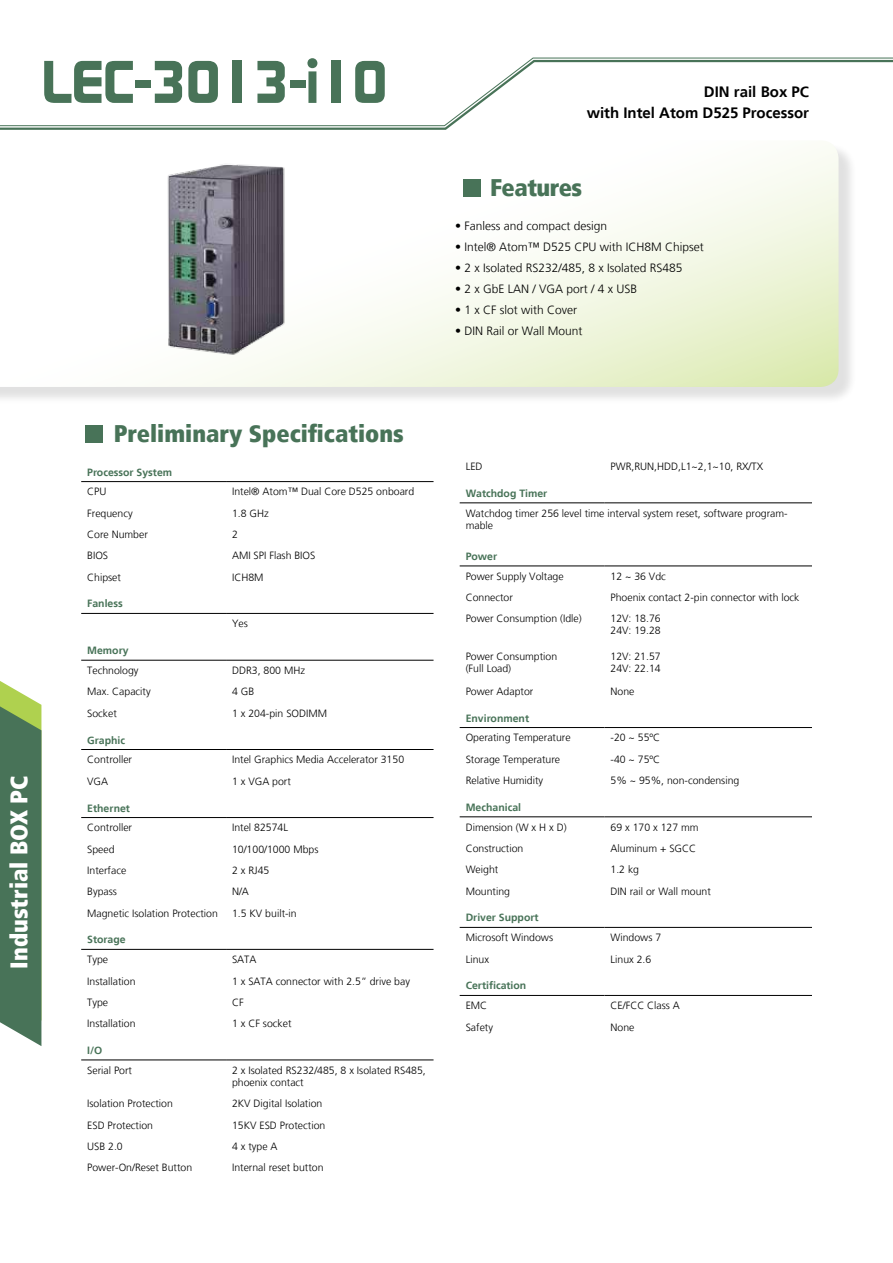
<style>
.page{position:relative;width:893px;height:1263px;background:#fff}
.page>*{position:absolute;margin:0;border:0;box-sizing:border-box;transform-origin:0 0}
.t1{font:700 60px "Continuum";letter-spacing:-.02em;color:#487358}
.t2{font:900 condensed 24px "Frutiger LT";color:#487358}
.t3{font:900 condensed 24px "Frutiger LT";color:#fff}
.t4{font:900 condensed 24px "Frutiger LT";letter-spacing:-.02em;color:#487358}
.t5{font:700 15px/21px "Frutiger LT";color:#000;text-align:right}
.t6{font:300 12px "Frutiger LT";color:#000}
.t7{font:300 10.5px/12px "Frutiger LT";color:#000}
.t8{font:700 10.5px "Frutiger LT";color:#487358}
</style>
<div class="page">
<svg style="left:0;top:126px;width:451px;height:4px;background:#8ea998"></svg>
<svg style="left:0;top:57px;width:893px;height:69px"></svg>
<svg style="left:0;top:681px;width:41px;height:365px;background:#5b8262"></svg>
<div style="left:0;top:143px;width:857px;height:263px;background:#000;opacity:.25"></div>
<svg style="left:0;top:143px;width:838px;height:244px"></svg>
<hr style="left:81px;top:481px;width:145px;height:1px;background:#000">
<hr style="left:226px;top:481px;width:208px;height:1px;background:#000">
<hr style="left:81px;top:613px;width:145px;height:1px;background:#000">
<hr style="left:226px;top:613px;width:208px;height:1px;background:#000">
<hr style="left:81px;top:660px;width:145px;height:1px;background:#000">
<hr style="left:226px;top:660px;width:208px;height:1px;background:#000">
<hr style="left:81px;top:749px;width:145px;height:1px;background:#000">
<hr style="left:226px;top:749px;width:208px;height:1px;background:#000">
<hr style="left:81px;top:817px;width:145px;height:1px;background:#000">
<hr style="left:226px;top:817px;width:208px;height:1px;background:#000">
<hr style="left:81px;top:949px;width:145px;height:1px;background:#000">
<hr style="left:226px;top:949px;width:208px;height:1px;background:#000">
<hr style="left:81px;top:1059px;width:145px;height:1px;background:#000">
<hr style="left:226px;top:1059px;width:208px;height:1px;background:#000">
<hr style="left:460px;top:502px;width:144px;height:1px;background:#000">
<hr style="left:604px;top:502px;width:208px;height:1px;background:#000">
<hr style="left:460px;top:727px;width:144px;height:1px;background:#000">
<hr style="left:604px;top:727px;width:208px;height:1px;background:#000">
<hr style="left:460px;top:816px;width:144px;height:1px;background:#000">
<hr style="left:604px;top:816px;width:208px;height:1px;background:#000">
<hr style="left:460px;top:927px;width:144px;height:1px;background:#000">
<hr style="left:604px;top:927px;width:208px;height:1px;background:#000">
<hr style="left:460px;top:995px;width:144px;height:1px;background:#000">
<hr style="left:604px;top:995px;width:208px;height:1px;background:#000">
<hr style="left:460px;top:565px;width:144px;height:1px;background:#000">
<hr style="left:604px;top:565px;width:208px;height:1px;background:#000">
<div style="left:85px;top:426px;width:17px;height:17px;background:#487358"></div>
<div style="left:463px;top:180px;width:17px;height:17px;background:#487358"></div>
<img style="left:111px;top:143px;width:222px;height:240px">
<h1 class="t1" style="left:41px;top:42px;width:348px">LEC-3013-i10</h1>
<h3 class="t5" style="left:587px;top:82px;width:224px">DIN rail Box PC<br>with Intel Atom D525 Processor</h3>
<h2 class="t4" style="left:490px;top:173px;width:94px">Features</h2>
<p class="t6" style="left:455px;top:219px;width:154px">• Fanless and compact design</p>
<p class="t6" style="left:455px;top:240px;width:250px">• Intel® Atom™ D525 CPU with ICH8M Chipset</p>
<p class="t6" style="left:455px;top:261px;width:229px">• 2 x Isolated RS232/485, 8 x Isolated RS485</p>
<p class="t6" style="left:455px;top:282px;width:184px">• 2 x GbE LAN / VGA port / 4 x USB</p>
<p class="t6" style="left:455px;top:303px;width:124px">• 1 x CF slot with Cover</p>
<p class="t6" style="left:455px;top:324px;width:129px">• DIN Rail or Wall Mount</p>
<h2 class="t3" style="left:5px;top:969px;width:195px;rotate:-90deg">Industrial BOX PC</h2>
<h2 class="t2" style="left:114px;top:419px;width:292px">Preliminary Specifications</h2>
<p class="t8" style="left:87px;top:466px;width:86px">Processor System</p>
<p class="t7" style="left:87px;top:486px;width:21px">CPU</p>
<p class="t7" style="left:232px;top:486px;width:184px">Intel® Atom™ Dual Core D525 onboard</p>
<p class="t7" style="left:87px;top:507px;width:47px">Frequency</p>
<p class="t7" style="left:232px;top:507px;width:38px">1.8 GHz</p>
<p class="t7" style="left:87px;top:528px;width:62px">Core Number</p>
<p class="t7" style="left:232px;top:528px;width:7px">2</p>
<p class="t7" style="left:87px;top:550px;width:22px">BIOS</p>
<p class="t7" style="left:232px;top:550px;width:85px">AMI SPI Flash BIOS</p>
<p class="t7" style="left:87px;top:571px;width:35px">Chipset</p>
<p class="t7" style="left:232px;top:571px;width:33px">ICH8M</p>
<p class="t8" style="left:87px;top:598px;width:37px">Fanless</p>
<p class="t7" style="left:232px;top:618px;width:17px">Yes</p>
<p class="t8" style="left:87px;top:644px;width:43px">Memory</p>
<p class="t7" style="left:87px;top:665px;width:53px">Technology</p>
<p class="t7" style="left:232px;top:665px;width:74px">DDR3, 800 MHz</p>
<p class="t7" style="left:87px;top:686px;width:65px">Max. Capacity</p>
<p class="t7" style="left:232px;top:686px;width:24px">4 GB</p>
<p class="t7" style="left:87px;top:707px;width:31px">Socket</p>
<p class="t7" style="left:232px;top:707px;width:97px">1 x 204-pin SODIMM</p>
<p class="t8" style="left:87px;top:734px;width:39px">Graphic</p>
<p class="t7" style="left:87px;top:754px;width:46px">Controller</p>
<p class="t7" style="left:232px;top:754px;width:174px">Intel Graphics Media Accelerator 3150</p>
<p class="t7" style="left:87px;top:775px;width:22px">VGA</p>
<p class="t7" style="left:232px;top:775px;width:60px">1 x VGA port</p>
<p class="t8" style="left:87px;top:802px;width:44px">Ethernet</p>
<p class="t7" style="left:87px;top:822px;width:46px">Controller</p>
<p class="t7" style="left:232px;top:822px;width:58px">Intel 82574L</p>
<p class="t7" style="left:87px;top:843px;width:29px">Speed</p>
<p class="t7" style="left:232px;top:843px;width:88px">10/100/1000 Mbps</p>
<p class="t7" style="left:87px;top:864px;width:41px">Interface</p>
<p class="t7" style="left:232px;top:864px;width:39px">2 x RJ45</p>
<p class="t7" style="left:87px;top:886px;width:31px">Bypass</p>
<p class="t7" style="left:232px;top:886px;width:18px">N/A</p>
<p class="t7" style="left:87px;top:907px;width:132px">Magnetic Isolation Protection</p>
<p class="t7" style="left:232px;top:907px;width:66px">1.5 KV built-in</p>
<p class="t8" style="left:87px;top:933px;width:40px">Storage</p>
<p class="t7" style="left:87px;top:954px;width:22px">Type</p>
<p class="t7" style="left:232px;top:954px;width:26px">SATA</p>
<p class="t7" style="left:87px;top:975px;width:50px">Installation</p>
<p class="t7" style="left:232px;top:975px;width:179px">1 x SATA connector with 2.5” drive bay</p>
<p class="t7" style="left:87px;top:996px;width:22px">Type</p>
<p class="t7" style="left:232px;top:996px;width:13px">CF</p>
<p class="t7" style="left:87px;top:1018px;width:50px">Installation</p>
<p class="t7" style="left:232px;top:1018px;width:61px">1 x CF socket</p>
<p class="t8" style="left:87px;top:1044px;width:17px">I/O</p>
<p class="t7" style="left:87px;top:1064px;width:46px">Serial Port</p>
<p class="t7" style="left:232px;top:1064px;width:195px">2 x Isolated RS232/485, 8 x Isolated RS485, phoenix contact</p>
<p class="t7" style="left:87px;top:1097px;width:87px">Isolation Protection</p>
<p class="t7" style="left:232px;top:1097px;width:92px">2KV Digital Isolation</p>
<p class="t7" style="left:87px;top:1119px;width:67px">ESD Protection</p>
<p class="t7" style="left:232px;top:1119px;width:95px">15KV ESD Protection</p>
<p class="t7" style="left:87px;top:1140px;width:37px">USB 2.0</p>
<p class="t7" style="left:232px;top:1140px;width:47px">4 x type A</p>
<p class="t7" style="left:87px;top:1162px;width:107px">Power-On/Reset Button</p>
<p class="t7" style="left:232px;top:1162px;width:93px">Internal reset button</p>
<p class="t7" style="left:466px;top:460px;width:18px">LED</p>
<p class="t7" style="left:610px;top:460px;width:154px">PWR,RUN,HDD,L1~2,1~10, RX/TX</p>
<p class="t8" style="left:466px;top:487px;width:83px">Watchdog Timer</p>
<p class="t7" style="left:466px;top:507px;width:323px">Watchdog timer 256 level time interval system reset, software program&shy;mable</p>
<p class="t8" style="left:466px;top:550px;width:33px">Power</p>
<p class="t7" style="left:466px;top:570px;width:100px">Power Supply Voltage</p>
<p class="t7" style="left:610px;top:570px;width:57px">12 ~ 36 Vdc</p>
<p class="t7" style="left:466px;top:592px;width:49px">Connector</p>
<p class="t7" style="left:610px;top:592px;width:191px">Phoenix contact 2-pin connector with lock</p>
<p class="t7" style="left:466px;top:613px;width:118px">Power Consumption (Idle)</p>
<p class="t7" style="left:610px;top:613px;width:52px">12V: 18.76<br>24V: 19.28</p>
<p class="t7" style="left:466px;top:651px;width:93px">Power Consumption (Full Load)</p>
<p class="t7" style="left:610px;top:651px;width:52px">12V: 21.57<br>24V: 22.14</p>
<p class="t7" style="left:466px;top:685px;width:69px">Power Adaptor</p>
<p class="t7" style="left:610px;top:685px;width:25px">None</p>
<p class="t8" style="left:466px;top:712px;width:65px">Environment</p>
<p class="t7" style="left:466px;top:732px;width:106px">Operating Temperature</p>
<p class="t7" style="left:610px;top:732px;width:51px">-20 ~ 55ºC</p>
<p class="t7" style="left:466px;top:753px;width:96px">Storage Temperature</p>
<p class="t7" style="left:610px;top:753px;width:51px">-40 ~ 75ºC</p>
<p class="t7" style="left:466px;top:774px;width:79px">Relative Humidity</p>
<p class="t7" style="left:610px;top:774px;width:130px">5% ~ 95%, non-condensing</p>
<p class="t8" style="left:466px;top:801px;width:57px">Mechanical</p>
<p class="t7" style="left:466px;top:821px;width:102px">Dimension (W x H x D)</p>
<p class="t7" style="left:610px;top:821px;width:90px">69 x 170 x 127 mm</p>
<p class="t7" style="left:466px;top:842px;width:59px">Construction</p>
<p class="t7" style="left:610px;top:842px;width:87px">Aluminum + SGCC</p>
<p class="t7" style="left:466px;top:864px;width:34px">Weight</p>
<p class="t7" style="left:610px;top:864px;width:30px">1.2 kg</p>
<p class="t7" style="left:466px;top:885px;width:46px">Mounting</p>
<p class="t7" style="left:610px;top:885px;width:102px">DIN rail or Wall mount</p>
<p class="t8" style="left:466px;top:912px;width:74px">Driver Support</p>
<p class="t7" style="left:466px;top:932px;width:89px">Microsoft Windows</p>
<p class="t7" style="left:610px;top:932px;width:52px">Windows 7</p>
<p class="t7" style="left:466px;top:953px;width:25px">Linux</p>
<p class="t7" style="left:610px;top:953px;width:42px">Linux 2.6</p>
<p class="t8" style="left:466px;top:980px;width:62px">Certification</p>
<p class="t7" style="left:466px;top:1000px;width:23px">EMC</p>
<p class="t7" style="left:610px;top:1000px;width:71px">CE/FCC Class A</p>
<p class="t7" style="left:466px;top:1021px;width:29px">Safety</p>
<p class="t7" style="left:610px;top:1021px;width:25px">None</p>
</div>
